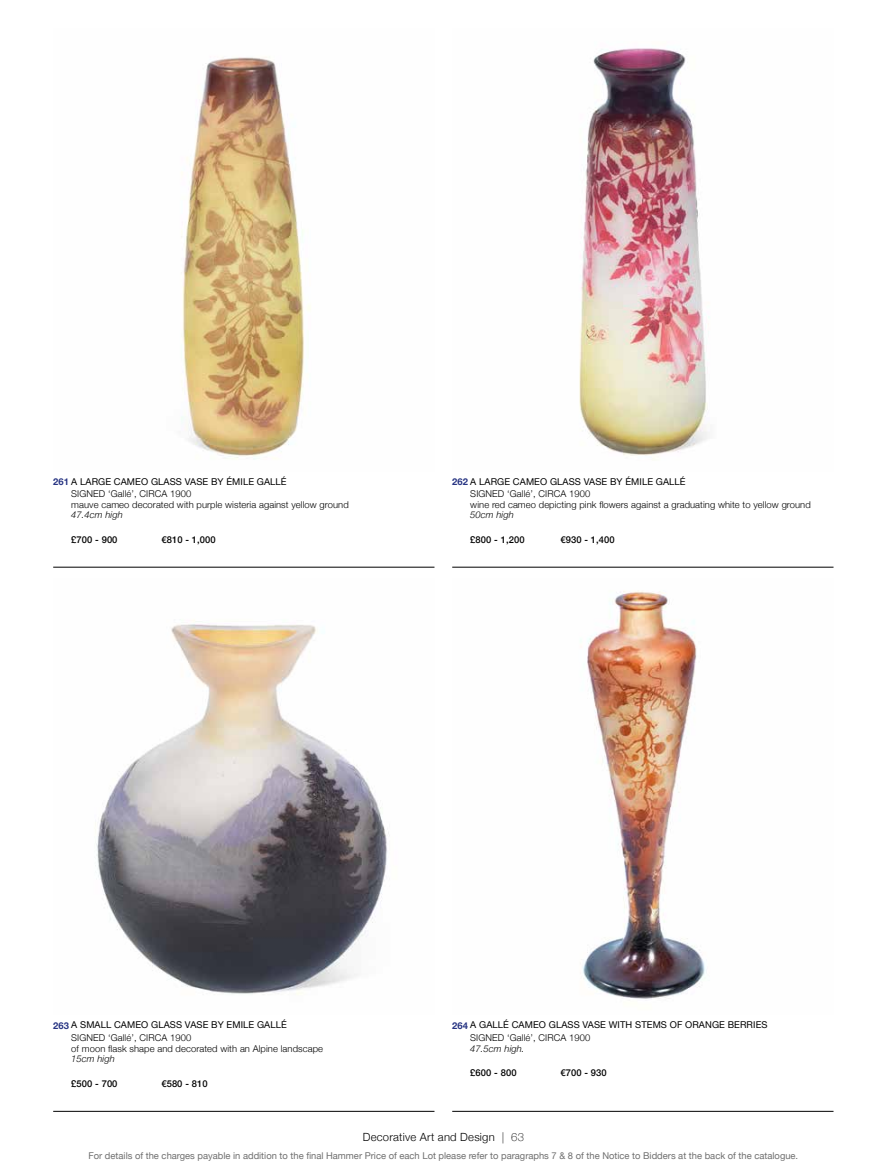
<style>
.page{position:relative;width:869px;height:1170px;background:#fff}
.page>*{position:absolute;margin:0;border:0;box-sizing:border-box;transform-origin:0 0}
.t1{font:300 11.25px "Helvetica Neue";letter-spacing:.02em;color:#000}
.t2{font:9.38px/12.4px "Helvetica Neue";letter-spacing:.01em;color:#000}
.t3{font:300 9.38px "Helvetica Neue";letter-spacing:.01em;color:#000}
.t4{font:9.38px "Helvetica Neue";color:#6f6f6f}
.t5{font:500 9.38px "Helvetica Neue";letter-spacing:.01em;color:#000}
.t6{font:italic 300 9.38px "Helvetica Neue";letter-spacing:.01em;color:#000}
.s1{font-weight:700;color:#283583}
.s2{font-weight:300}
.s3{font-weight:100}
</style>
<div class="page">
<img style="left:181px;top:57px;width:130px;height:403px">
<img style="left:579px;top:48px;width:130px;height:412px">
<img style="left:95px;top:620px;width:294px;height:375px">
<img style="left:580px;top:591px;width:126px;height:408px">
<hr style="left:53px;top:567px;width:381px;height:1px;background:#000">
<hr style="left:452px;top:567px;width:381px;height:1px;background:#000">
<hr style="left:53px;top:1110px;width:381px;height:1px;background:#000">
<hr style="left:452px;top:1110px;width:381px;height:1px;background:#000">
<p class="t2" style="left:71px;top:475px;width:217px;text-indent:-18px"><span class="s1">261</span> A LARGE CAMEO GLASS VASE BY ÉMILE GALLÉ<br><span class="s2">SIGNED ‘Gallé’, CIRCA 1900</span></p>
<p class="t3" style="left:71px;top:496px;width:279px">mauve cameo decorated with purple wisteria against yellow ground</p>
<p class="t6" style="left:71px;top:507px;width:53px">47.4cm high</p>
<p class="t5" style="left:71px;top:532px;width:48px">£700 - 900</p>
<p class="t5" style="left:161px;top:532px;width:56px">€810 - 1,000</p>
<p class="t2" style="left:470px;top:475px;width:217px;text-indent:-18px"><span class="s1">262</span> A LARGE CAMEO GLASS VASE BY ÉMILE GALLÉ<br><span class="s2">SIGNED ‘Gallé’, CIRCA 1900</span></p>
<p class="t3" style="left:470px;top:496px;width:342px">wine red cameo depicting pink flowers against a graduating white to yellow ground</p>
<p class="t6" style="left:470px;top:507px;width:45px">50cm high</p>
<p class="t5" style="left:470px;top:532px;width:56px">£800 - 1,200</p>
<p class="t5" style="left:560px;top:532px;width:56px">€930 - 1,400</p>
<p class="t2" style="left:71px;top:1019px;width:217px;text-indent:-18px"><span class="s1">263</span> A SMALL CAMEO GLASS VASE BY EMILE GALLÉ<br><span class="s2">SIGNED ‘Gallé’, CIRCA 1900</span></p>
<p class="t3" style="left:71px;top:1040px;width:253px">of moon flask shape and decorated with an Alpine landscape</p>
<p class="t6" style="left:71px;top:1051px;width:45px">15cm high</p>
<p class="t5" style="left:71px;top:1075px;width:48px">£500 - 700</p>
<p class="t5" style="left:161px;top:1075px;width:48px">€580 - 810</p>
<p class="t2" style="left:470px;top:1019px;width:298px;text-indent:-18px"><span class="s1">264</span> A GALLÉ CAMEO GLASS VASE WITH STEMS OF ORANGE BERRIES<br><span class="s2">SIGNED ‘Gallé’, CIRCA 1900</span></p>
<p class="t6" style="left:470px;top:1040px;width:56px">47.5cm high.</p>
<p class="t5" style="left:470px;top:1065px;width:48px">£600 - 800</p>
<p class="t5" style="left:560px;top:1065px;width:48px">€700 - 930</p>
<p class="t1" style="left:362px;top:1127px;width:162px">Decorative Art and Design <span class="s3">| 63</span></p>
<p class="t4" style="left:88px;top:1149px;width:711px">For details of the charges payable in addition to the final Hammer Price of each Lot please refer to paragraphs 7 &amp; 8 of the Notice to Bidders at the back of the catalogue.</p>
</div>
